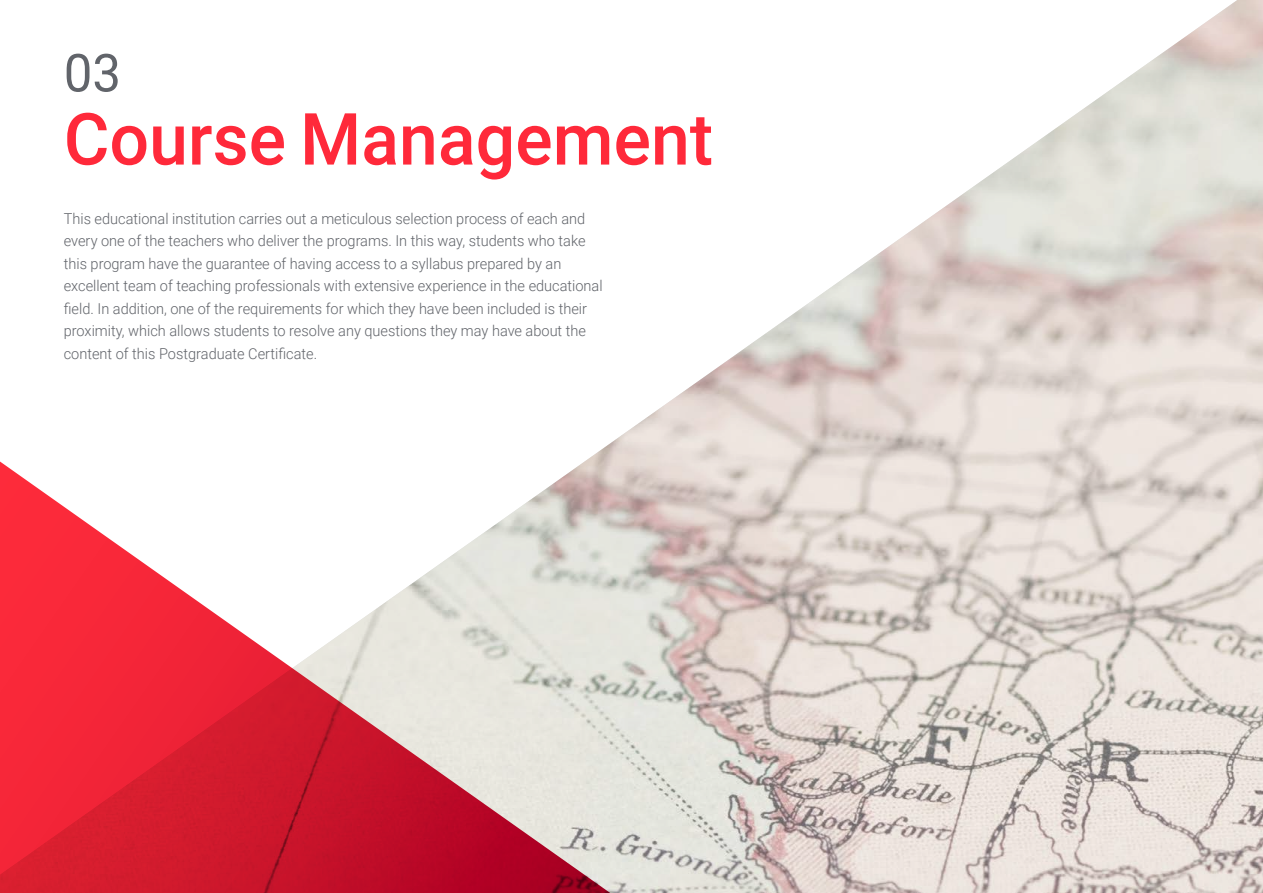
<style>
.page{position:relative;width:1263px;height:893px;background:#fff}
.page>*{position:absolute;margin:0;border:0;box-sizing:border-box;transform-origin:0 0}
.t1{font:500 72px "Roboto";color:#ff293a}
.t2{font:52.5px "Roboto";color:#61646a}
.t3{font:300 15px/22.5px "Roboto";color:#61646a}
</style>
<div class="page">
<img style="left:607px;top:0;width:656px;height:893px">
<svg style="left:0;top:446px;width:640px;height:447px"></svg>
<h2 class="t2" style="left:64px;top:36px;width:59px">03</h2>
<h1 class="t1" style="left:64px;top:89px;width:651px">Course Management</h1>
<p class="t3" style="left:64px;top:207px;width:540px">This educational institution carries out a meticulous selection process of each and every one of the teachers who deliver the programs. In this way, students who take this program have the guarantee of having access to a syllabus prepared by an excellent team of teaching professionals with extensive experience in the educational field. In addition, one of the requirements for which they have been included is their proximity, which allows students to resolve any questions they may have about the content of this Postgraduate Certificate.</p>
</div>
